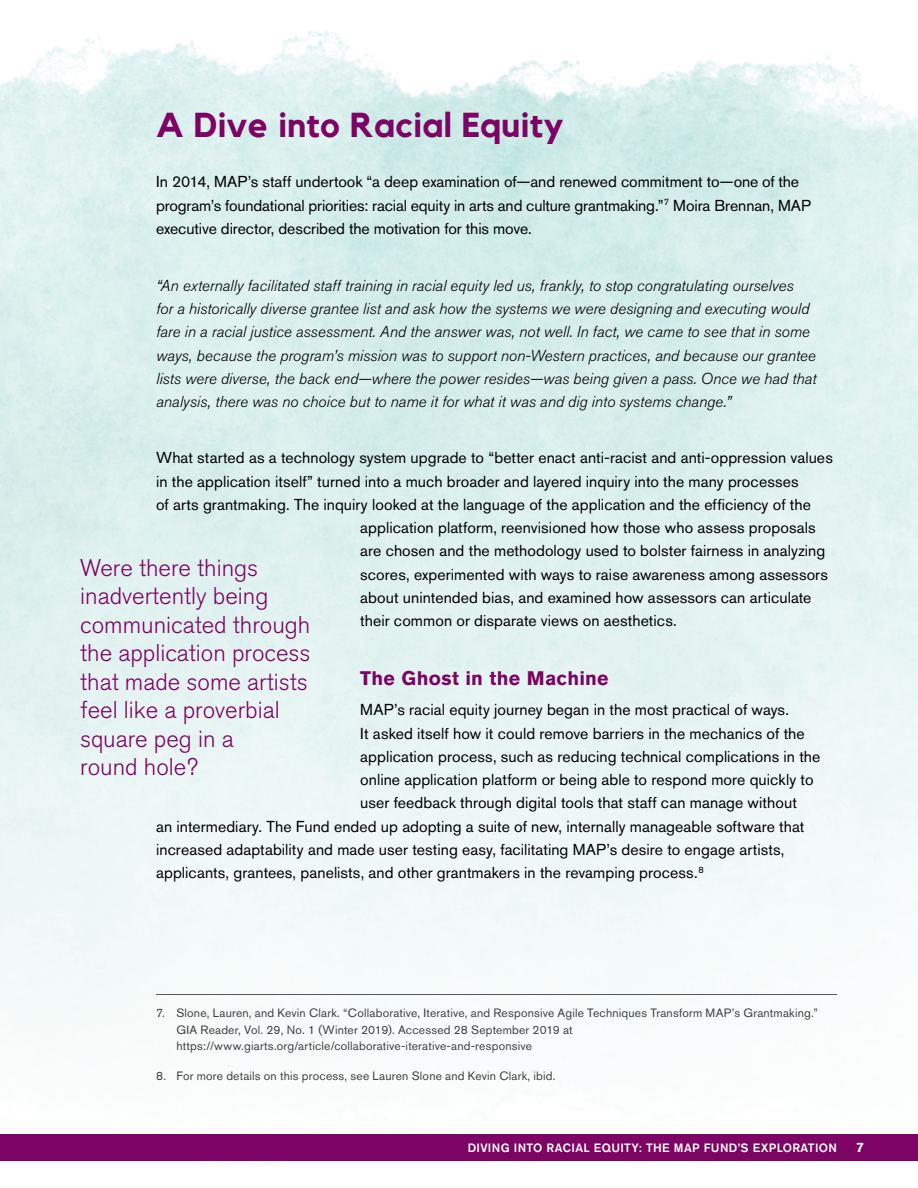
<style>
.page{position:relative;width:918px;height:1188px;background:#fff}
.page>*{position:absolute;margin:0;border:0;box-sizing:border-box;transform-origin:0 0}
.t1{font:700 34.5px "Kollektif";letter-spacing:.01em;color:#7d0364}
.Smaller_PQ{font:300 24px/28.5px "Akzidenz Grotesk BQ";color:#7d0364}
.Body_Paragraph{font:700 19.5px "Akzidenz Grotesk BE";letter-spacing:.015em;color:#7d0364}
.Body_Paragraph-2{font:15.75px/23.2px "Akzidenz Grotesk BE";letter-spacing:.005em;color:#000}
.Body_Paragraph-3{font:italic 300 15.75px/23.2px "Akzidenz Grotesk BQ";color:#000}
.t2{font:700 13.5px "Akzidenz Grotesk BQ";color:#fff}
.footnote_rule_above{font:12px/16.5px "Akzidenz Grotesk BE";letter-spacing:.015em;color:#404042}
.t3{font:500 12px "Akzidenz Grotesk BQ";letter-spacing:.03em;color:#fff}
</style>
<div class="page">
<hr style="left:156px;top:994px;width:681px;height:1px;background:#58585b">
<div style="left:0;top:1134px;width:918px;height:27px;background:#7d0364"></div>
<p class="t1" style="left:156px;top:105px;width:409px">A Dive into Racial Equity</p>
<p class="Body_Paragraph-2" style="left:156px;top:170px;width:656px">In 2014, MAP’s staff undertook “a deep examination of—and renewed commitment to—one of the program’s foundational priorities: racial equity in arts and culture grantmaking.”<sup>7</sup> Moira Brennan, MAP executive director, described the motivation for this move.</p>
<p class="Body_Paragraph-3" style="left:156px;top:274px;width:662px">“An externally facilitated staff training in racial equity led us, frankly, to stop congratulating ourselves<br>for a historically diverse grantee list and ask how the systems we were designing and executing would fare in a racial justice assessment. And the answer was, not well. In fact, we came to see that in some ways, because the program’s mission was to support non-Western practices, and because our grantee lists were diverse, the back end—where the power resides—was being given a pass. Once we had that analysis, there was no choice but to name it for what it was and dig into systems change.”</p>
<p class="Body_Paragraph-2" style="left:156px;top:446px;width:678px">What started as a technology system upgrade to “better enact anti-racist and anti-oppression values</p>
<p class="Body_Paragraph-2" style="left:156px;top:469px;width:644px">in the application itself” turned into a much broader and layered inquiry into the many processes</p>
<p class="Body_Paragraph-2" style="left:156px;top:493px;width:656px">of arts grantmaking. The inquiry looked at the language of the application and the efficiency of the</p>
<p class="Body_Paragraph-2" style="left:360px;top:516px;width:457px">application platform, reenvisioned how those who assess proposals</p>
<p class="Body_Paragraph-2" style="left:360px;top:539px;width:467px">are chosen and the methodology used to bolster fairness in analyzing</p>
<p class="Body_Paragraph-2" style="left:360px;top:562px;width:469px">scores, experimented with ways to raise awareness among assessors</p>
<p class="Body_Paragraph-2" style="left:360px;top:586px;width:453px">about unintended bias, and examined how assessors can articulate</p>
<p class="Body_Paragraph-2" style="left:360px;top:609px;width:318px">their common or disparate views on aesthetics.</p>
<p class="Smaller_PQ" style="left:80px;top:554px;width:232px">Were there things inadvertently being communicated through the application process that made some artists feel like a proverbial square peg in a</p>
<p class="Smaller_PQ" style="left:80px;top:753px;width:119px">round hole?</p>
<p class="Body_Paragraph" style="left:360px;top:667px;width:250px">The Ghost in the Machine</p>
<p class="Body_Paragraph-2" style="left:360px;top:698px;width:430px">MAP’s racial equity journey began in the most practical of ways.</p>
<p class="Body_Paragraph-2" style="left:360px;top:721px;width:446px">It asked itself how it could remove barriers in the mechanics of the</p>
<p class="Body_Paragraph-2" style="left:360px;top:745px;width:462px">application process, such as reducing technical complications in the</p>
<p class="Body_Paragraph-2" style="left:360px;top:768px;width:455px">online application platform or being able to respond more quickly to</p>
<p class="Body_Paragraph-2" style="left:360px;top:791px;width:438px">user feedback through digital tools that staff can manage without</p>
<p class="Body_Paragraph-2" style="left:156px;top:814px;width:650px">an intermediary. The Fund ended up adopting a suite of new, internally manageable software that</p>
<p class="Body_Paragraph-2" style="left:156px;top:838px;width:630px">increased adaptability and made user testing easy, facilitating MAP’s desire to engage artists,</p>
<p class="Body_Paragraph-2" style="left:156px;top:861px;width:549px">applicants, grantees, panelists, and other grantmakers in the revamping process.<sup>8</sup></p>
<p class="footnote_rule_above" style="left:176px;top:1004px;width:643px;text-indent:-20px">7. Slone, Lauren, and Kevin Clark. “Collaborative, Iterative, and Responsive Agile Techniques Transform MAP’s Grantmaking.”<br>GIA Reader, Vol. 29, No. 1 (Winter 2019). Accessed 28 September 2019 at https://www.giarts.org/article/collaborative-iterative-and-responsive</p>
<p class="footnote_rule_above" style="left:156px;top:1067px;width:401px">8. For more details on this process, see Lauren Slone and Kevin Clark, ibid.</p>
<p class="t3" style="left:468px;top:1140px;width:371px">DIVING INTO RACIAL EQUITY: THE MAP FUND’S EXPLORATION</p>
<p class="t2" style="left:856px;top:1140px;width:9px">7</p>
</div>
